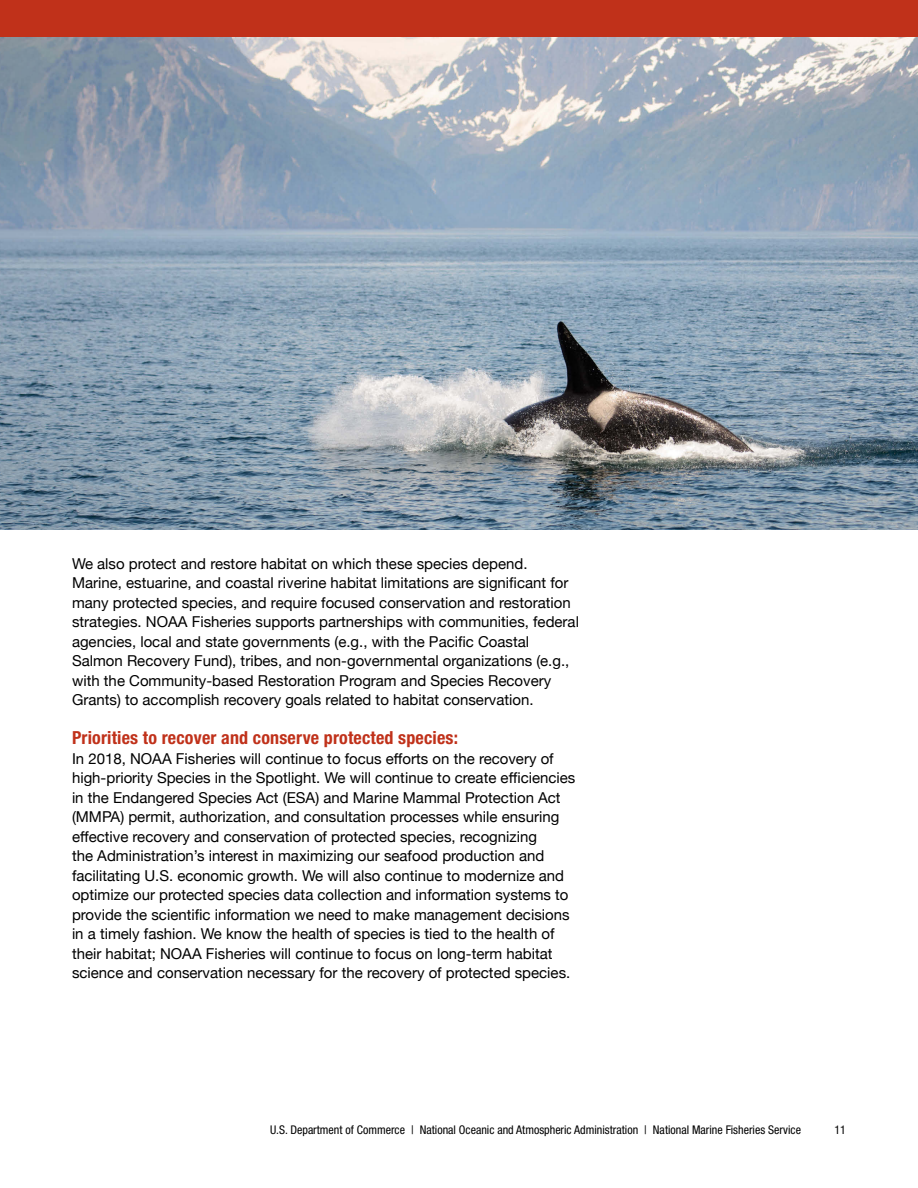
<style>
.page{position:relative;width:918px;height:1188px;background:#fff}
.page>*{position:absolute;margin:0;border:0;box-sizing:border-box;transform-origin:0 0}
.t1{font:700 condensed 18px "Helvetica Neue LT Std";letter-spacing:.01em;color:#c0311a}
.t2{font:15px/19.5px "Helvetica Neue";color:#000}
.t3{font:condensed 12px "Helvetica Neue LT Std";color:#000}
</style>
<div class="page">
<img style="left:0;top:36px;width:918px;height:493px">
<div style="left:0;top:0;width:918px;height:36px;background:#c0311a"></div>
<p class="t2" style="left:72px;top:552px;width:509px">We also protect and restore habitat on which these species depend.<br>Marine, estuarine, and coastal riverine habitat limitations are significant for many protected species, and require focused conservation and restoration strategies. NOAA Fisheries supports partnerships with communities, federal agencies, local and state governments (e.g., with the Pacific Coastal Salmon Recovery Fund), tribes, and non-governmental organizations (e.g., with the Community-based Restoration Program and Species Recovery Grants) to accomplish recovery goals related to habitat conservation.</p>
<h3 class="t1" style="left:72px;top:727px;width:388px">Priorities to recover and conserve protected species:</h3>
<p class="t2" style="left:72px;top:747px;width:505px">In 2018, NOAA Fisheries will continue to focus efforts on the recovery of high-priority Species in the Spotlight. We will continue to create efficiencies in the Endangered Species Act (ESA) and Marine Mammal Protection Act (MMPA) permit, authorization, and consultation processes while ensuring effective recovery and conservation of protected species, recognizing<br>the Administration’s interest in maximizing our seafood production and facilitating U.S. economic growth. We will also continue to modernize and optimize our protected species data collection and information systems to provide the scientific information we need to make management decisions in a timely fashion. We know the health of species is tied to the health of their habitat; NOAA Fisheries will continue to focus on long-term habitat science and conservation necessary for the recovery of protected species.</p>
<p class="t3" style="left:270px;top:1123px;width:532px">U.S. Department of Commerce | National Oceanic and Atmospheric Administration | National Marine Fisheries Service</p>
<p class="t3" style="left:834px;top:1123px;width:13px">11</p>
</div>
